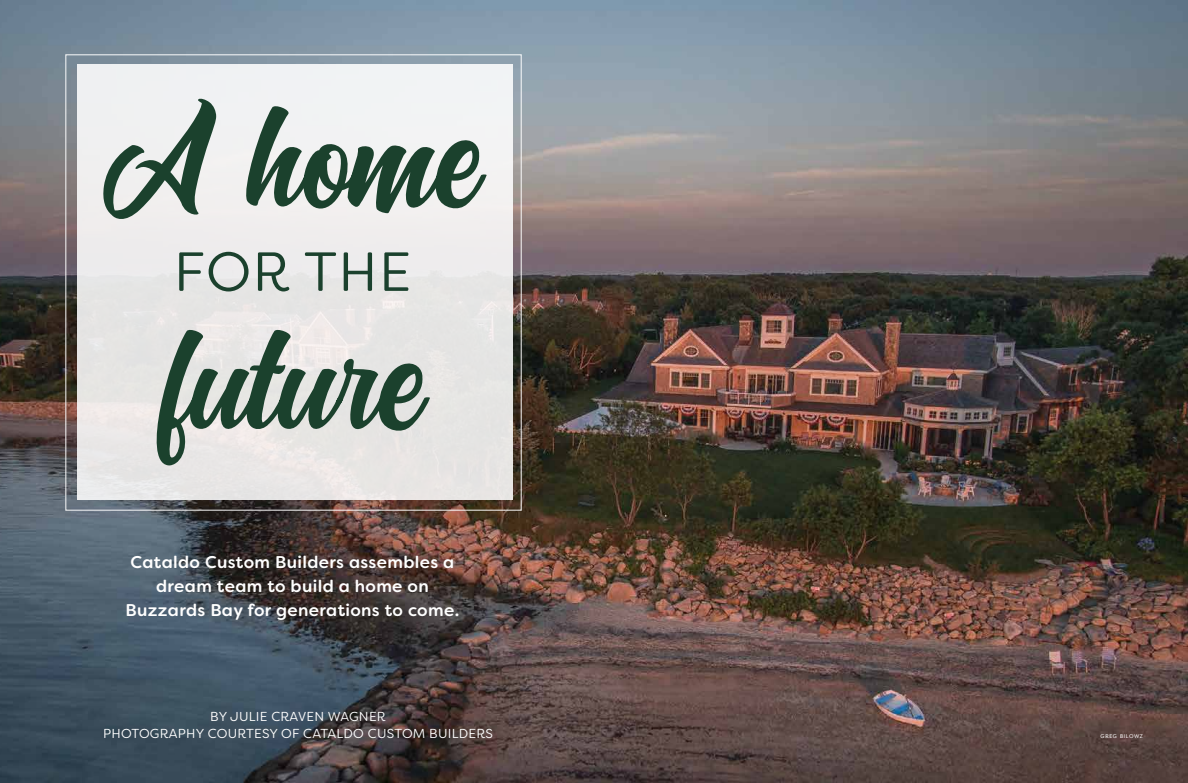
<style>
.page{position:relative;width:1188px;height:783px;background:#fff}
.page>*{position:absolute;margin:0;border:0;box-sizing:border-box;transform-origin:0 0}
.t1{font:55px "Filson Soft";letter-spacing:.02em;color:#1b412d}
.t2{font:500 17px/24px "Filson Soft";letter-spacing:.02em;color:#fff;text-align:center}
.t3{font:13px/17px "Filson Soft";letter-spacing:.02em;color:#fff;text-align:center}
.t4{font:6.3px "Mr Eaves XL San R";letter-spacing:.105em;color:#fff}
</style>
<div class="page">
<img style="left:0;top:0;width:1188px;height:783px">
<div style="left:77px;top:65px;width:436px;height:435px;background:#ece9e9"></div>
<svg style="left:103px;top:98px;width:384px;height:121px"></svg>
<svg style="left:140px;top:327px;width:290px;height:139px"></svg>
<h1 class="t1" style="left:174px;top:237px;width:239px">FOR THE</h1>
<p class="t2" style="left:126px;top:550px;width:335px">Cataldo Custom Builders assembles a dream team to build a home on<br>Buzzards Bay for generations to come.</p>
<p class="t3" style="left:103px;top:708px;width:391px">BY JULIE CRAVEN WAGNER<br>PHOTOGRAPHY COURTESY OF CATALDO CUSTOM BUILDERS</p>
<p class="t4" style="left:1101px;top:733px;width:44px">GREG BILOWZ</p>
</div>
